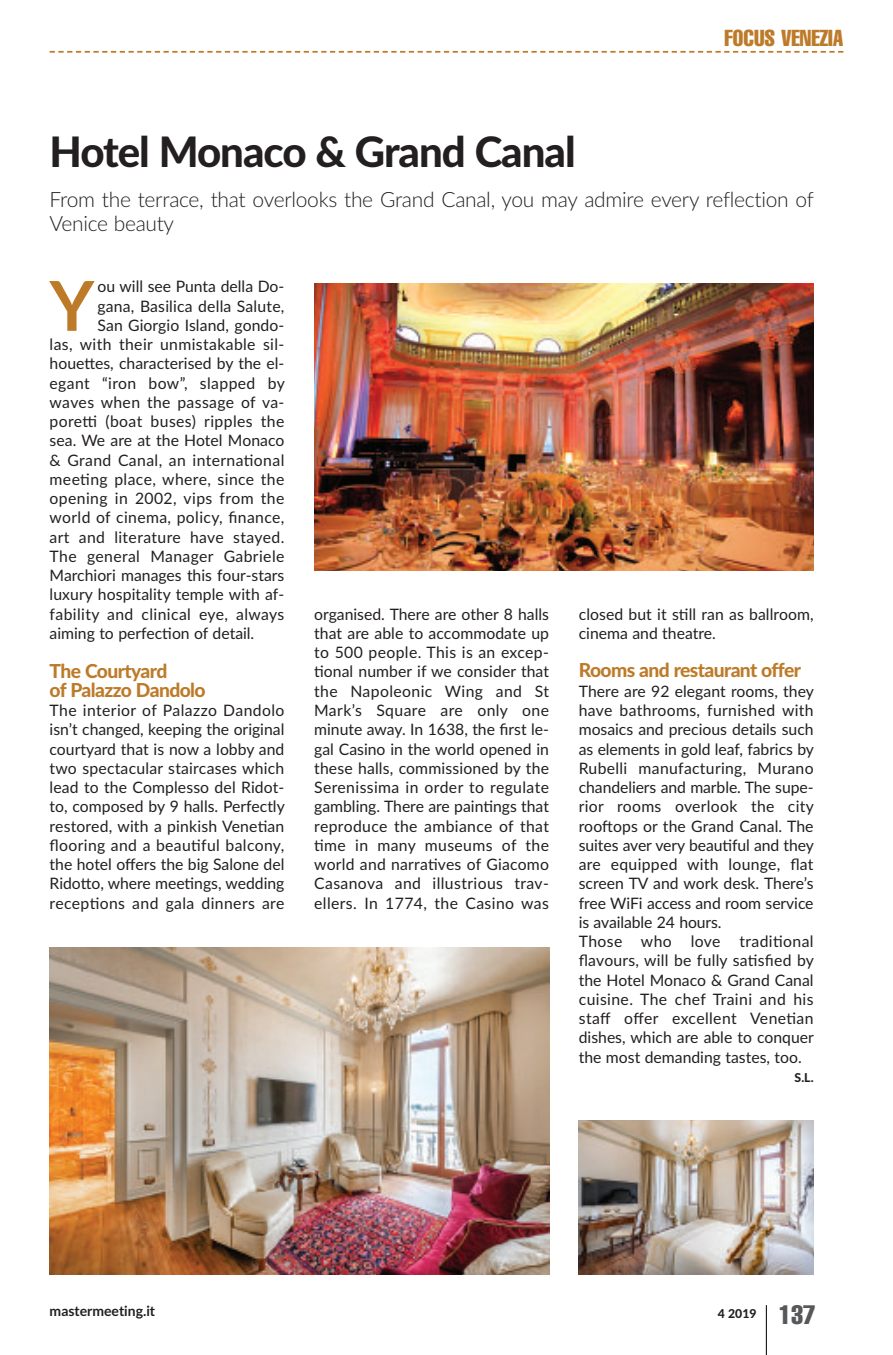
<style>
.page{position:relative;width:893px;height:1355px;background:#fff}
.page>*{position:absolute;margin:0;border:0;box-sizing:border-box;transform-origin:0 0}
.t1{font:700 68.77px "Lato";color:#bd7b2a}
.t2{font:800 42px "Lato";letter-spacing:-.025em;color:#231f20}
.t3{font:extra-condensed 22.75px "Helvetica";color:#bd7b2a}
.t4{font:300 21px/24.5px "Lato";letter-spacing:-.015em;color:#231f20}
.t5{font:800 19.25px/19.2px "Lato";letter-spacing:-.03em;color:#bd7b2a}
.t6{font:15.75px/19.2px "Lato";letter-spacing:.005em;color:#231f20;text-align:justify}
.t7{font:15.75px "Lato";letter-spacing:.025em;color:#231f20}
.t8{font:700 14px "Lato";color:#231f20}
.t9{font:800 12.25px "Lato";color:#231f20}
.s1{font-family:"Helvetica";font-weight:400;font-stretch:extra-condensed;font-size:26.25px;color:#57585a}
</style>
<div class="page">
<svg style="left:50px;top:51px;width:793px;height:2px"></svg>
<hr style="left:766px;top:1305px;width:1px;height:49px;background:#231f20">
<img style="left:314px;top:283px;width:500px;height:288px">
<img style="left:50px;top:947px;width:499px;height:327px">
<img style="left:579px;top:1120px;width:235px;height:154px">
<h3 class="t3" style="left:724px;top:30px;width:120px">FOCUS VENEZIA</h3>
<h2 class="t2" style="left:50px;top:127px;width:528px">Hotel Monaco &amp; Grand Canal</h2>
<h3 class="t4" style="left:50px;top:187px;width:766px">From the terrace, that overlooks the Grand Canal, you may admire every reflection of<br>Venice beauty</h3>
<h1 class="t1" style="left:50px;top:267px;width:46px">Y</h1>
<p class="t6" style="left:98px;top:277px;width:188px">ou will see Punta della Do-</p>
<p class="t6" style="left:98px;top:296px;width:188px">gana, Basilica della Salute,</p>
<p class="t6" style="left:98px;top:316px;width:188px">San Giorgio Island, gondo-</p>
<p class="t7" style="left:50px;top:335px;width:236px">las, with their unmistakable sil-</p>
<p class="t6" style="left:50px;top:354px;width:236px">houettes, characterised by the el-</p>
<p class="t7" style="left:50px;top:374px;width:237px">egant “iron bow”, slapped by</p>
<p class="t7" style="left:50px;top:393px;width:236px">waves when the passage of va-</p>
<p class="t7" style="left:50px;top:412px;width:236px">poretti (boat buses) ripples the</p>
<p class="t6" style="left:50px;top:431px;width:236px">sea. We are at the Hotel Monaco</p>
<p class="t7" style="left:50px;top:451px;width:236px">&amp; Grand Canal, an international</p>
<p class="t7" style="left:50px;top:470px;width:236px">meeting place, where, since the</p>
<p class="t7" style="left:50px;top:489px;width:236px">opening in 2002, vips from the</p>
<p class="t7" style="left:50px;top:509px;width:236px">world of cinema, policy, finance,</p>
<p class="t7" style="left:50px;top:528px;width:236px">art and literature have stayed.</p>
<p class="t7" style="left:50px;top:547px;width:236px">The general Manager Gabriele</p>
<p class="t6" style="left:50px;top:566px;width:236px">Marchiori manages this four-stars</p>
<p class="t6" style="left:50px;top:585px;width:236px">luxury hospitality temple with af-</p>
<p class="t7" style="left:50px;top:605px;width:236px">fability and clinical eye, always</p>
<p class="t6" style="left:50px;top:624px;width:206px">aiming to perfection of detail.</p>
<p class="t5" style="left:50px;top:661px;width:158px">The Courtyard<br>of Palazzo Dandolo</p>
<p class="t6" style="left:50px;top:701px;width:237px">The interior of Palazzo Dandolo isn’t changed, keeping the original courtyard that is now a lobby and two spectacular staircases which lead to the Complesso del Ridot&shy;to, composed by 9 halls. Perfectly restored, with a pinkish Venetian flooring and a beautiful balcony, the hotel offers the big Salone del Ridotto, where meetings, wedding receptions and gala dinners are</p>
<p class="t6" style="left:314px;top:604px;width:236px">organised. There are other 8 halls that are able to accommodate up to 500 people. This is an excep&shy;tional number if we consider that the Napoleonic Wing and St Mark’s Square are only one minute away. In 1638, the first le&shy;gal Casino in the world opened in these halls, commissioned by the Serenissima in order to regulate gambling. There are paintings that reproduce the ambiance of that time in many museums of the world and narratives of Giacomo Casanova and illustrious trav&shy;ellers. In 1774, the Casino was</p>
<p class="t6" style="left:579px;top:604px;width:236px">closed but it still ran as ballroom, cinema and theatre.</p>
<p class="t5" style="left:579px;top:661px;width:224px">Rooms and restaurant offer</p>
<p class="t6" style="left:579px;top:681px;width:237px;text-align:left">There are 92 elegant rooms, they have bathrooms, furnished with mosaics and precious details such as elements in gold leaf, fabrics by<br>Rubelli manufacturing, Murano chandeliers and marble. The supe&shy;rior rooms overlook the city rooftops or the Grand Canal. The suites aver very beautiful and they are equipped with lounge, flat screen TV and work desk. There’s free WiFi access and room service is available 24 hours.<br>Those who love traditional flavours, will be fully satisfied by the Hotel Monaco &amp; Grand Canal cuisine. The chef Traini and his staff offer excellent Venetian dishes, which are able to conquer the most demanding tastes, too.</p>
<p class="t9" style="left:795px;top:1070px;width:20px">S.L.</p>
<p class="t8" style="left:50px;top:1302px;width:107px">mastermeeting.it</p>
<p class="t9" style="left:718px;top:1306px;width:99px">4 2019 <span class="s1">137</span></p>
</div>
